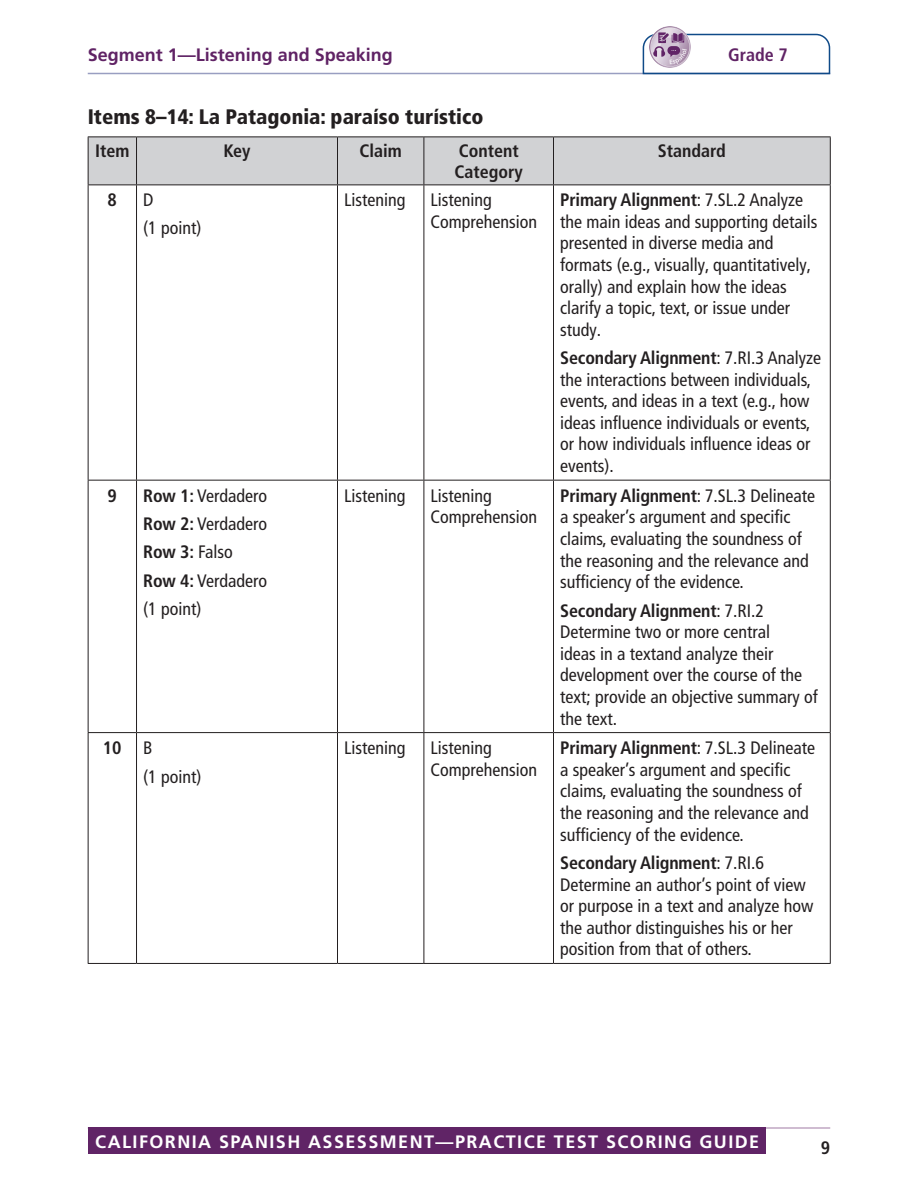
<style>
.page{position:relative;width:918px;height:1188px;background:#fff}
.page>*{position:absolute;margin:0;border:0;box-sizing:border-box;transform-origin:0 0}
.t1{font:900 condensed 21px "Frutiger LT Pro";color:#231f20}
.t2{font:condensed 18px/21.6px "Frutiger LT Pro";color:#231f20}
.t3{font:700 18px "Frutiger LT Pro";letter-spacing:.08em;color:#fff}
.t4{font:700 condensed 18px/21px "Frutiger LT Pro";color:#231f20}
.t5{font:700 18px "Frutiger LT Pro";color:#602365}
.t6{font:700 condensed 18px "Frutiger LT Pro";color:#602365}
.s1{font-weight:700}
.s2{font-weight:400}
</style>
<div class="page">
<hr style="left:88px;top:1127px;width:742px;height:2px;background:#c0a7c2">
<div style="left:89px;top:1127px;width:677px;height:27px;background:#602466"></div>
<hr style="left:88px;top:73px;width:742px;height:1px;background:#999ec1">
<svg style="left:642px;top:33px;width:189px;height:42px"></svg>
<div style="left:89px;top:137px;width:741px;height:47px;background:#d1d2d4"></div>
<hr style="left:88px;top:185px;width:1px;height:295px;background:#231f20">
<hr style="left:88px;top:480px;width:49px;height:1px;background:#231f20">
<hr style="left:88px;top:481px;width:1px;height:251px;background:#231f20">
<hr style="left:88px;top:732px;width:49px;height:1px;background:#231f20">
<hr style="left:88px;top:733px;width:1px;height:230px;background:#231f20">
<hr style="left:88px;top:963px;width:49px;height:1px;background:#231f20">
<hr style="left:136px;top:185px;width:1px;height:295px;background:#231f20">
<hr style="left:337px;top:185px;width:1px;height:295px;background:#231f20">
<hr style="left:424px;top:185px;width:1px;height:295px;background:#231f20">
<hr style="left:553px;top:185px;width:1px;height:295px;background:#231f20">
<hr style="left:830px;top:185px;width:1px;height:295px;background:#231f20">
<hr style="left:137px;top:480px;width:201px;height:1px;background:#231f20">
<hr style="left:136px;top:481px;width:1px;height:251px;background:#231f20">
<hr style="left:338px;top:480px;width:86px;height:1px;background:#231f20">
<hr style="left:337px;top:481px;width:1px;height:251px;background:#231f20">
<hr style="left:424px;top:480px;width:130px;height:1px;background:#231f20">
<hr style="left:424px;top:481px;width:1px;height:251px;background:#231f20">
<hr style="left:554px;top:480px;width:277px;height:1px;background:#231f20">
<hr style="left:553px;top:481px;width:1px;height:251px;background:#231f20">
<hr style="left:830px;top:481px;width:1px;height:251px;background:#231f20">
<hr style="left:137px;top:732px;width:201px;height:1px;background:#231f20">
<hr style="left:136px;top:733px;width:1px;height:230px;background:#231f20">
<hr style="left:338px;top:732px;width:86px;height:1px;background:#231f20">
<hr style="left:337px;top:733px;width:1px;height:230px;background:#231f20">
<hr style="left:424px;top:732px;width:130px;height:1px;background:#231f20">
<hr style="left:424px;top:733px;width:1px;height:230px;background:#231f20">
<hr style="left:554px;top:732px;width:277px;height:1px;background:#231f20">
<hr style="left:553px;top:733px;width:1px;height:230px;background:#231f20">
<hr style="left:830px;top:733px;width:1px;height:230px;background:#231f20">
<hr style="left:137px;top:963px;width:201px;height:1px;background:#231f20">
<hr style="left:338px;top:963px;width:86px;height:1px;background:#231f20">
<hr style="left:424px;top:963px;width:130px;height:1px;background:#231f20">
<hr style="left:554px;top:963px;width:277px;height:1px;background:#231f20">
<hr style="left:88px;top:136px;width:49px;height:1px;background:#231f20">
<hr style="left:88px;top:137px;width:1px;height:47px;background:#231f20">
<hr style="left:137px;top:136px;width:201px;height:1px;background:#231f20">
<hr style="left:136px;top:137px;width:1px;height:47px;background:#231f20">
<hr style="left:338px;top:136px;width:86px;height:1px;background:#231f20">
<hr style="left:337px;top:137px;width:1px;height:47px;background:#231f20">
<hr style="left:424px;top:136px;width:130px;height:1px;background:#231f20">
<hr style="left:424px;top:137px;width:1px;height:47px;background:#231f20">
<hr style="left:554px;top:136px;width:277px;height:1px;background:#231f20">
<hr style="left:553px;top:137px;width:1px;height:47px;background:#231f20">
<hr style="left:830px;top:137px;width:1px;height:47px;background:#231f20">
<hr style="left:88px;top:184px;width:49px;height:1px;background:#231f20">
<hr style="left:137px;top:184px;width:200px;height:1px;background:#231f20">
<hr style="left:337px;top:184px;width:87px;height:1px;background:#231f20">
<hr style="left:424px;top:184px;width:129px;height:1px;background:#231f20">
<hr style="left:553px;top:184px;width:278px;height:1px;background:#231f20">
<img style="left:649px;top:26px;width:41px;height:41px">
<p class="t5" style="left:88px;top:44px;width:307px">Segment 1—Listening and Speaking</p>
<p class="t6" style="left:728px;top:44px;width:61px">Grade 7</p>
<h4 class="t1" style="left:88px;top:104px;width:397px">Items 8–14: La Patagonia: paraíso turístico</h4>
<p class="t4" style="left:95px;top:140px;width:36px">Item</p>
<p class="t4" style="left:224px;top:140px;width:28px">Key</p>
<p class="t4" style="left:360px;top:140px;width:44px">Claim</p>
<p class="t4" style="left:455px;top:140px;width:70px">Content<br>Category</p>
<p class="t4" style="left:658px;top:140px;width:70px">Standard</p>
<p class="t4" style="left:108px;top:189px;width:11px">8</p>
<p class="t2" style="left:143px;top:189px;width:12px">D</p>
<p class="t2" style="left:143px;top:218px;width:60px">(1 point)</p>
<p class="t2" style="left:344px;top:189px;width:63px">Listening</p>
<p class="t2" style="left:431px;top:189px;width:108px">Listening<br>Comprehension</p>
<p class="t2" style="left:560px;top:189px;width:259px"><span class="s1">Primary Alignment</span>: 7.SL.2 Analyze the main ideas and supporting details presented in diverse media and formats (e.g., visually, quantitatively, orally) and explain how the ideas clarify a topic, text, or issue under study.</p>
<p class="t2" style="left:560px;top:347px;width:262px"><span class="s1">Secondary Alignment</span>: 7.RI.3 Analyze the interactions between individuals, events, and ideas in a text (e.g., how ideas influence individuals or events, or how individuals influence ideas or events).</p>
<p class="t4" style="left:108px;top:485px;width:11px">9</p>
<p class="t2" style="left:143px;top:485px;width:125px"><span class="s1">Row 1:</span> Verdadero</p>
<p class="t2" style="left:143px;top:513px;width:125px"><span class="s1">Row 2:</span> Verdadero</p>
<p class="t4" style="left:143px;top:542px;width:91px">Row 3: <span class="s2">Falso</span></p>
<p class="t2" style="left:143px;top:570px;width:125px"><span class="s1">Row 4:</span> Verdadero</p>
<p class="t2" style="left:143px;top:598px;width:60px">(1 point)</p>
<p class="t4" style="left:103px;top:737px;width:20px">10</p>
<p class="t2" style="left:143px;top:737px;width:11px">B</p>
<p class="t2" style="left:143px;top:766px;width:60px">(1 point)</p>
<p class="t2" style="left:344px;top:485px;width:63px">Listening</p>
<p class="t2" style="left:431px;top:485px;width:108px">Listening<br>Comprehension</p>
<p class="t2" style="left:560px;top:485px;width:256px"><span class="s1">Primary Alignment</span>: 7.SL.3 Delineate a speaker’s argument and specific claims, evaluating the soundness of the reasoning and the relevance and sufficiency of the evidence.</p>
<p class="t2" style="left:560px;top:600px;width:259px"><span class="s1">Secondary Alignment</span>: 7.RI.2<br>Determine two or more central<br>ideas in a textand analyze their development over the course of the text; provide an objective summary of the text.</p>
<p class="t2" style="left:344px;top:737px;width:63px">Listening</p>
<p class="t2" style="left:431px;top:737px;width:108px">Listening<br>Comprehension</p>
<p class="t2" style="left:560px;top:737px;width:256px"><span class="s1">Primary Alignment</span>: 7.SL.3 Delineate a speaker’s argument and specific claims, evaluating the soundness of the reasoning and the relevance and sufficiency of the evidence.</p>
<p class="t2" style="left:560px;top:852px;width:255px"><span class="s1">Secondary Alignment</span>: 7.RI.6<br>Determine an author’s point of view or purpose in a text and analyze how the author distinguishes his or her position from that of others.</p>
<p class="t3" style="left:95px;top:1131px;width:665px">CALIFORNIA SPANISH ASSESSMENT—PRACTICE TEST SCORING GUIDE</p>
<p class="t4" style="left:821px;top:1138px;width:11px">9</p>
</div>
